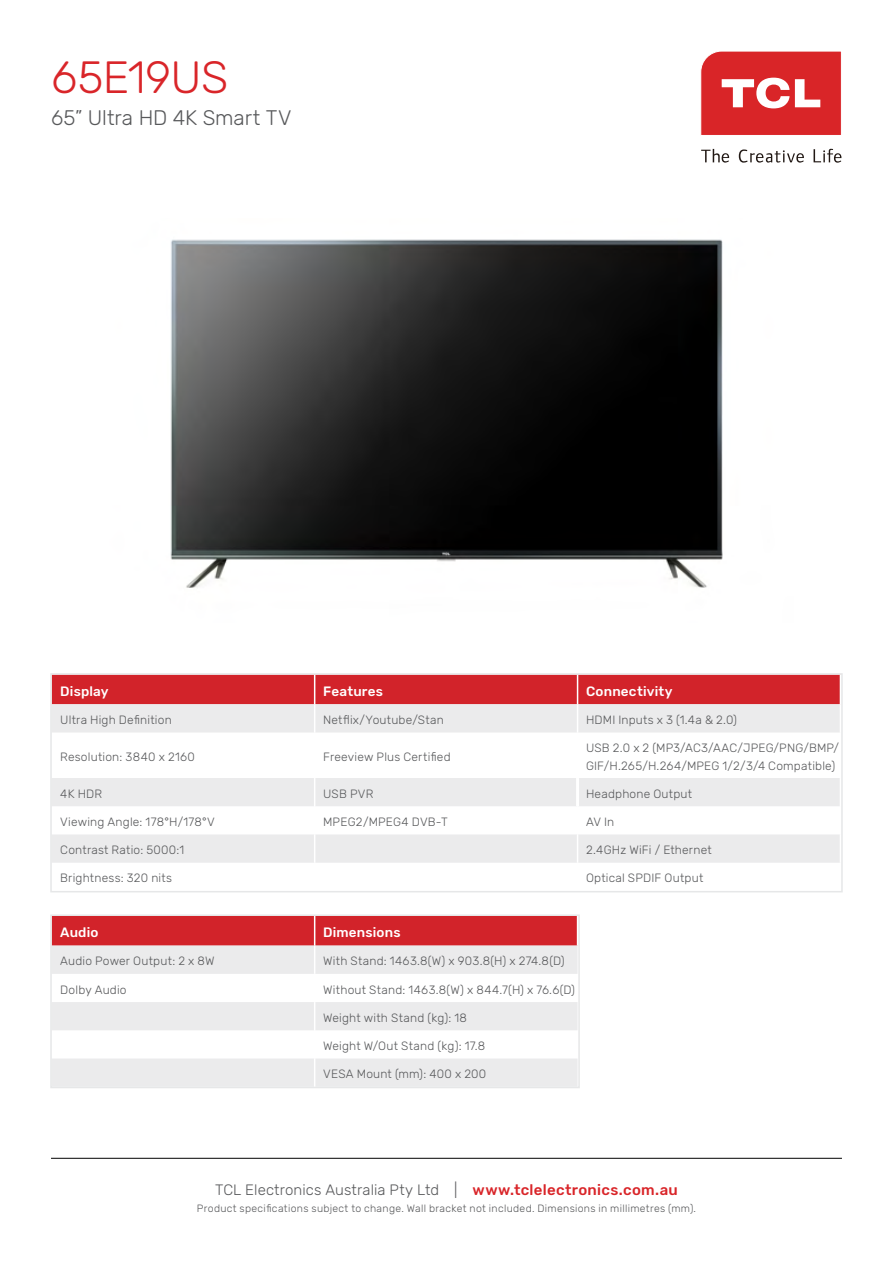
<style>
.page{position:relative;width:893px;height:1263px;background:#fff}
.page>*{position:absolute;margin:0;border:0;box-sizing:border-box;transform-origin:0 0}
.t1{font:300 45px "Rubik";letter-spacing:-.015em;color:#d92529}
.t2{font:300 21px "Rubik";color:#58595b}
.t3{font:300 15px "Rubik";letter-spacing:.005em;color:#58595b}
.t4{font:500 13.5px "Rubik";letter-spacing:.015em;color:#fff}
.t5{font:300 12px/17.2px "Rubik";letter-spacing:.015em;color:#58595b}
.t6{font:300 10.5px "Rubik";letter-spacing:.03em;color:#58595b}
.s1{font-weight:500;color:#d92529}
</style>
<div class="page">
<img style="left:170px;top:239px;width:553px;height:349px">
<svg style="left:53px;top:732px;width:787px;height:131px"></svg>
<hr style="left:576px;top:778px;width:3px;height:28px;background:#fff">
<hr style="left:314px;top:732px;width:1px;height:46px;background:#fff">
<hr style="left:577px;top:732px;width:1px;height:46px;background:#fff">
<svg style="left:314px;top:778px;width:1px;height:85px"></svg>
<svg style="left:577px;top:806px;width:1px;height:57px"></svg>
<svg style="left:53px;top:676px;width:787px;height:56px;background:#de878b"></svg>
<div style="left:50px;top:673px;width:793px;height:219px;border:2px solid #e6e7e8"></div>
<svg style="left:53px;top:917px;width:524px;height:168px"></svg>
<div style="left:50px;top:914px;width:530px;height:174px;border:2px solid #e6e7e8"></div>
<svg style="left:701px;top:51px;width:140px;height:84px;background:#de4346"></svg>
<svg style="left:739px;top:149px;width:65px;height:14px"></svg>
<svg style="left:813px;top:149px;width:28px;height:14px"></svg>
<svg style="left:701px;top:149px;width:28px;height:14px"></svg>
<hr style="left:51px;top:1158px;width:791px;height:1px;background:#000">
<h1 class="t1" style="left:51px;top:52px;width:179px">65E19US</h1>
<h2 class="t2" style="left:51px;top:106px;width:242px">65” Ultra HD 4K Smart TV</h2>
<p class="t4" style="left:60px;top:683px;width:50px">Display</p>
<p class="t4" style="left:323px;top:683px;width:61px">Features</p>
<p class="t4" style="left:586px;top:683px;width:88px">Connectivity</p>
<p class="t5" style="left:60px;top:711px;width:113px">Ultra High Definition</p>
<p class="t5" style="left:323px;top:711px;width:122px">Netflix/Youtube/Stan</p>
<p class="t5" style="left:586px;top:711px;width:153px">HDMI Inputs x 3 (1.4a &amp; 2.0)</p>
<p class="t5" style="left:60px;top:748px;width:136px">Resolution: 3840 x 2160</p>
<p class="t5" style="left:323px;top:748px;width:129px">Freeview Plus Certified</p>
<p class="t5" style="left:586px;top:740px;width:254px">USB 2.0 x 2 (MP3/AC3/AAC/JPEG/PNG/BMP/<br>GIF/H.265/H.264/MPEG 1/2/3/4 Compatible)</p>
<p class="t5" style="left:60px;top:785px;width:43px">4K HDR</p>
<p class="t5" style="left:323px;top:785px;width:52px">USB PVR</p>
<p class="t5" style="left:586px;top:785px;width:108px">Headphone Output</p>
<p class="t5" style="left:60px;top:813px;width:156px">Viewing Angle: 178°H/178°V</p>
<p class="t5" style="left:323px;top:813px;width:126px">MPEG2/MPEG4 DVB-T</p>
<p class="t5" style="left:586px;top:813px;width:30px">AV In</p>
<p class="t5" style="left:60px;top:842px;width:125px">Contrast Ratio: 5000:1</p>
<p class="t5" style="left:586px;top:842px;width:127px">2.4GHz WiFi / Ethernet</p>
<p class="t5" style="left:60px;top:870px;width:113px">Brightness: 320 nits</p>
<p class="t5" style="left:586px;top:870px;width:119px">Optical SPDIF Output</p>
<p class="t4" style="left:60px;top:925px;width:40px">Audio</p>
<p class="t4" style="left:323px;top:925px;width:79px">Dimensions</p>
<p class="t5" style="left:60px;top:953px;width:156px">Audio Power Output: 2 x 8W</p>
<p class="t5" style="left:323px;top:953px;width:243px">With Stand: 1463.8(W) x 903.8(H) x 274.8(D)</p>
<p class="t5" style="left:60px;top:981px;width:68px">Dolby Audio</p>
<p class="t5" style="left:323px;top:981px;width:253px">Without Stand: 1463.8(W) x 844.7(H) x 76.6(D)</p>
<p class="t5" style="left:323px;top:1009px;width:145px">Weight with Stand (kg): 18</p>
<p class="t5" style="left:323px;top:1037px;width:164px">Weight W/Out Stand (kg): 17.8</p>
<p class="t5" style="left:323px;top:1066px;width:165px">VESA Mount (mm): 400 x 200</p>
<p class="t3" style="left:215px;top:1181px;width:464px">TCL Electronics Australia Pty Ltd | <span class="s1">www.tclelectronics.com.au</span></p>
<p class="t6" style="left:197px;top:1202px;width:501px">Product specifications subject to change. Wall bracket not included. Dimensions in millimetres (mm).</p>
</div>
